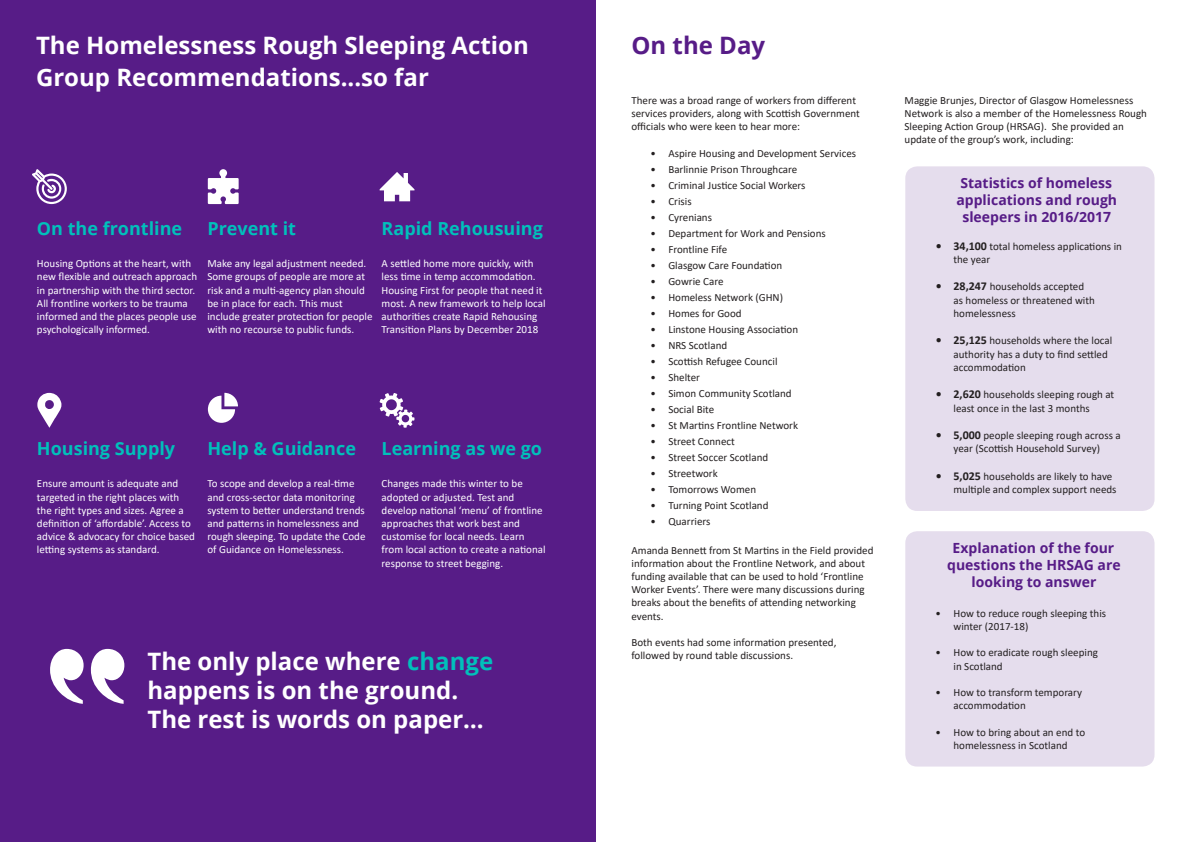
<style>
.page{position:relative;width:1191px;height:842px;background:#fff}
.page>*{position:absolute;margin:0;border:0;box-sizing:border-box;transform-origin:0 0}
.mini_heading{font:700 24px/28.8px "Open Sans";color:#fff}
.mini_heading-2{font:700 24px "Open Sans";color:#571c87}
.t1{font:700 18px "Open Sans";color:#01c0bb}
.mini_heading-3{font:700 14px/16.8px "Open Sans";color:#571c87;text-align:center}
.t2{font:11px/13.2px "Calibri";color:#231f20}
.Plain_text_white{font:11px/13.2px "Calibri";color:#fff}
.s1{color:#01c0bb}
.s2{font-weight:700;font-size:12px}
</style>
<div class="page">
<div style="left:0;top:0;width:596px;height:842px;background:#571c87"></div>
<svg style="left:32px;top:169px;width:35px;height:35px"></svg>
<svg style="left:208px;top:169px;width:31px;height:35px"></svg>
<svg style="left:379px;top:172px;width:35px;height:29px"></svg>
<svg style="left:37px;top:393px;width:24px;height:35px"></svg>
<svg style="left:208px;top:393px;width:30px;height:30px"></svg>
<svg style="left:379px;top:393px;width:35px;height:35px"></svg>
<div style="left:905px;top:531px;width:249px;height:236px;background:#e5dded;border-radius:12px"></div>
<div style="left:905px;top:166px;width:249px;height:345px;background:#e5dded;border-radius:12px"></div>
<svg style="left:50px;top:649px;width:74px;height:55px"></svg>
<p class="mini_heading" style="left:36px;top:29px;width:494px;line-height:32px">The Homelessness Rough Sleeping Action<br>Group Recommendations...so far</p>
<p class="t1" style="left:37px;top:215px;width:147px">On the frontline</p>
<p class="t1" style="left:207px;top:215px;width:90px">Prevent it</p>
<p class="t1" style="left:381px;top:215px;width:163px">Rapid Rehousuing</p>
<p class="Plain_text_white" style="left:37px;top:257px;width:162px">Housing Options at the heart, with new flexible and outreach approach in partnership with the third sector.<br>All frontline workers to be trauma informed and the places people use psychologically informed.</p>
<p class="Plain_text_white" style="left:207px;top:257px;width:167px">Make any legal adjustment needed.<br>Some groups of people are more at risk and a multi-agency plan should be in place for each. This must include greater protection for people with no recourse to public funds.</p>
<p class="Plain_text_white" style="left:381px;top:257px;width:166px">A settled home more quickly, with less time in temp accommodation.<br>Housing First for people that need it most. A new framework to help local authorities create Rapid Rehousing Transition Plans by December 2018</p>
<p class="t1" style="left:37px;top:436px;width:140px">Housing Supply</p>
<p class="t1" style="left:207px;top:436px;width:150px">Help &amp; Guidance</p>
<p class="t1" style="left:381px;top:436px;width:162px">Learning as we go</p>
<p class="Plain_text_white" style="left:37px;top:477px;width:160px">Ensure amount is adequate and targeted in the right places with the right types and sizes. Agree a definition of ‘affordable’. Access to advice &amp; advocacy for choice based letting systems as standard.</p>
<p class="Plain_text_white" style="left:207px;top:477px;width:160px">To scope and develop a real-time and cross-sector data monitoring system to better understand trends and patterns in homelessness and rough sleeping. To update the Code of Guidance on Homelessness.</p>
<p class="Plain_text_white" style="left:381px;top:477px;width:165px">Changes made this winter to be adopted or adjusted. Test and develop national ‘menu’ of frontline approaches that work best and customise for local needs. Learn from local action to create a national response to street begging.</p>
<p class="mini_heading" style="left:147px;top:646px;width:347px">The only place where <span class="s1">change </span>happens is on the ground.<br>The rest is words on paper…</p>
<p class="mini_heading-2" style="left:631px;top:29px;width:135px">On the Day</p>
<p class="t2" style="left:631px;top:93px;width:230px">There was a broad range of workers from different services providers, along with Scottish Government officials who were keen to hear more:</p>
<p class="t2" style="left:650px;top:147px;width:207px">• Aspire Housing and Development Services</p>
<p class="t2" style="left:650px;top:163px;width:148px">• Barlinnie Prison Throughcare</p>
<p class="t2" style="left:650px;top:179px;width:157px">• Criminal Justice Social Workers</p>
<p class="t2" style="left:650px;top:195px;width:43px">• Crisis</p>
<p class="t2" style="left:650px;top:211px;width:63px">• Cyrenians</p>
<p class="t2" style="left:650px;top:227px;width:177px">• Department for Work and Pensions</p>
<p class="t2" style="left:650px;top:243px;width:78px">• Frontline Fife</p>
<p class="t2" style="left:650px;top:259px;width:133px">• Glasgow Care Foundation</p>
<p class="t2" style="left:650px;top:275px;width:75px">• Gowrie Care</p>
<p class="t2" style="left:650px;top:291px;width:134px">• Homeless Network (GHN)</p>
<p class="t2" style="left:650px;top:307px;width:93px">• Homes for Good</p>
<p class="t2" style="left:650px;top:323px;width:149px">• Linstone Housing Association</p>
<p class="t2" style="left:650px;top:339px;width:78px">• NRS Scotland</p>
<p class="t2" style="left:650px;top:355px;width:129px">• Scottish Refugee Council</p>
<p class="t2" style="left:650px;top:371px;width:51px">• Shelter</p>
<p class="t2" style="left:650px;top:387px;width:143px">• Simon Community Scotland</p>
<p class="t2" style="left:650px;top:403px;width:65px">• Social Bite</p>
<p class="t2" style="left:650px;top:419px;width:149px">• St Martins Frontline Network</p>
<p class="t2" style="left:650px;top:435px;width:86px">• Street Connect</p>
<p class="t2" style="left:650px;top:451px;width:119px">• Street Soccer Scotland</p>
<p class="t2" style="left:650px;top:467px;width:69px">• Streetwork</p>
<p class="t2" style="left:650px;top:483px;width:107px">• Tomorrows Women</p>
<p class="t2" style="left:650px;top:499px;width:120px">• Turning Point Scotland</p>
<p class="t2" style="left:650px;top:515px;width:62px">• Quarriers</p>
<p class="t2" style="left:631px;top:543px;width:243px">Amanda Bennett from St Martins in the Field provided information about the Frontline Network, and about funding available that can be used to hold ‘Frontline Worker Events’. There were many discussions during breaks about the benefits of attending networking events.</p>
<p class="t2" style="left:631px;top:635px;width:206px">Both events had some information presented,</p>
<p class="t2" style="left:631px;top:649px;width:163px">followed by round table discussions.</p>
<p class="t2" style="left:904px;top:93px;width:244px">Maggie Brunjes, Director of Glasgow Homelessness Network is also a member of the Homelessness Rough Sleeping Action Group (HRSAG). She provided an update of the group’s work, including:</p>
<p class="mini_heading-3" style="left:956px;top:175px;width:162px">Statistics of homeless applications and rough sleepers in 2016/2017</p>
<p class="t2" style="left:953px;top:239px;width:170px;text-indent:-18px"><span class="s2">• 34,100</span> total homeless applications in the year</p>
<p class="t2" style="left:953px;top:280px;width:143px;text-indent:-18px"><span class="s2">• 28,247</span> households accepted as homeless or threatened with homelessness</p>
<p class="t2" style="left:953px;top:334px;width:160px;text-indent:-18px"><span class="s2">• 25,125</span> households where the local authority has a duty to find settled accommodation</p>
<p class="t2" style="left:935px;top:388px;width:180px;text-align:center"><span class="s2">• 2,620</span> households sleeping rough at least once in the last 3 months</p>
<p class="t2" style="left:935px;top:429px;width:187px;text-align:center"><span class="s2">• 5,000</span> people sleeping rough across a year (Scottish Household Survey)</p>
<p class="t2" style="left:953px;top:469px;width:165px;text-indent:-18px"><span class="s2">• 5,025</span> households are likely to have multiple and complex support needs</p>
<p class="mini_heading-3" style="left:952px;top:539px;width:163px">Explanation of the four</p>
<p class="mini_heading-3" style="left:947px;top:556px;width:175px">questions the HRSAG are</p>
<p class="mini_heading-3" style="left:971px;top:573px;width:126px">looking to answer</p>
<p class="t2" style="left:953px;top:606px;width:154px;text-indent:-18px">• How to reduce rough sleeping this winter (2017-18)</p>
<p class="t2" style="left:953px;top:646px;width:146px;text-indent:-18px">• How to eradicate rough sleeping in Scotland</p>
<p class="t2" style="left:953px;top:685px;width:130px;text-indent:-18px">• How to transform temporary accommodation</p>
<p class="t2" style="left:935px;top:725px;width:151px;text-align:center">• How to bring about an end to homelessness in Scotland</p>
</div>
